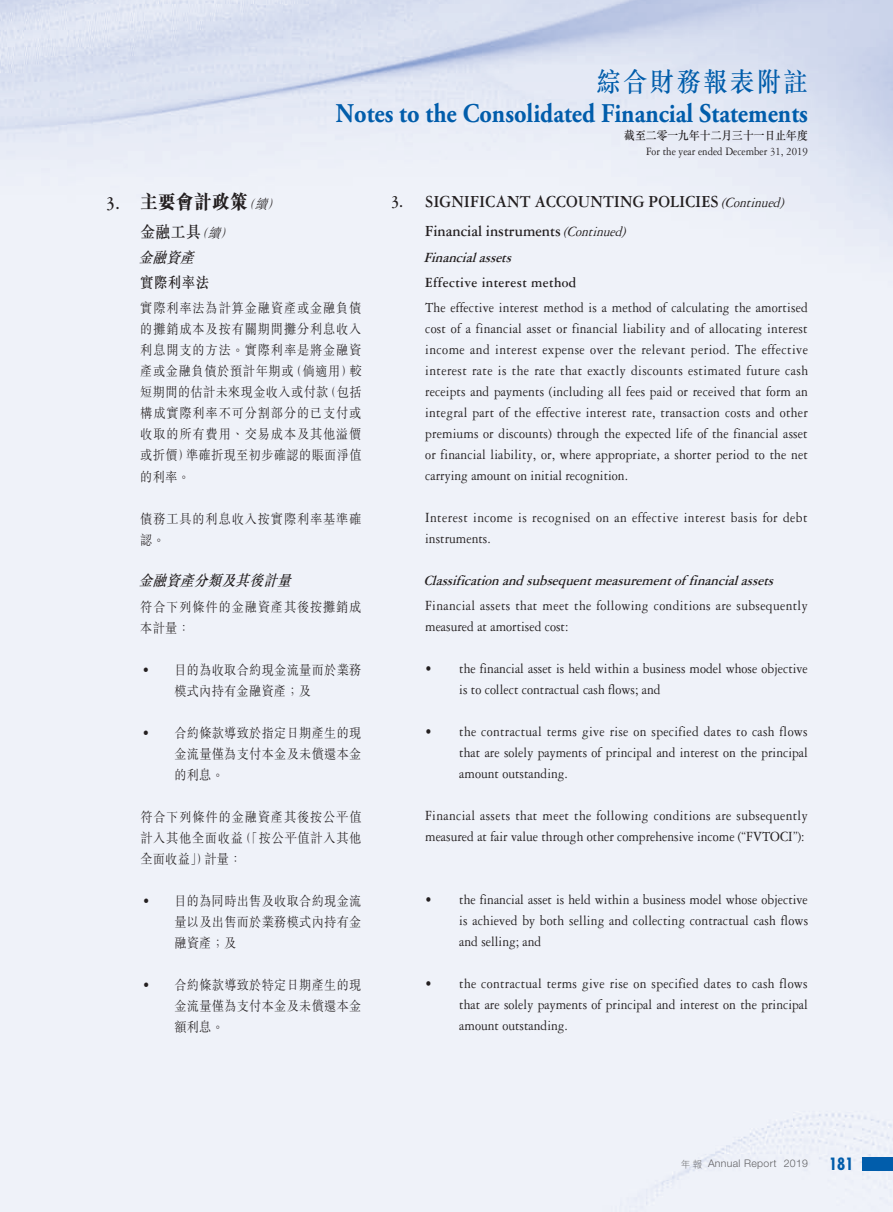
<style>
.page{position:relative;width:893px;height:1212px;background:#fff}
.page>*{position:absolute;margin:0;border:0;box-sizing:border-box;transform-origin:0 0}
.t1{font:700 27px "Adobe Garamond Pro";color:#015dab;scale:.9 1}
.t2{font:500 27px "M Sung HK";letter-spacing:.1em;color:#015dab;scale:.9 1}
.t3{font:800 19.5px "M Sung HK";letter-spacing:.025em;color:#231f20;scale:.9 1}
.t4{font:700 18px "Garamond 3 LT Std";color:#231f20;scale:.9 1}
.t5{font:700 16.5px "Garamond 3 LT Std";color:#231f20;scale:.9 1}
.t6{font:500 16.5px "M Sung HK";color:#231f20;scale:.9 1}
.t7{font:700 condensed 16.5px "Futura Std";color:#015dab}
.t8{font:15px/21px "Garamond 3 LT Std";color:#231f20;text-align:justify;scale:.9 1}
.t9{font:15px/21px "Garamond 3 LT Std";letter-spacing:.025em;color:#231f20;scale:.9 1}
.t10{font:15px/21px "Garamond 3 LT Std";letter-spacing:.03em;color:#231f20;scale:.9 1}
.t11{font:italic 700 15px "Garamond 3 LT Std";color:#231f20;scale:.9 1}
.t12{font:700 15px "Garamond 3 LT Std";letter-spacing:.025em;color:#231f20;scale:.9 1}
.t13{font:italic 500 15px "M Sung HK";color:#231f20;scale:.9 1}
.t14{font:500 15px "M Sung HK";letter-spacing:.025em;color:#231f20;scale:.9 1}
.t15{font:300 13.5px/21px "M Sung HK";letter-spacing:.03em;color:#231f20;text-align:justify;scale:.9 1}
.t16{font:300 13.5px/21px "M Sung HK";letter-spacing:.075em;color:#231f20;scale:.9 1}
.t17{font:12px "Garamond 3 LT Std";color:#231f20;scale:.9 1}
.t18{font:500 12px "M Sung HK";color:#231f20;scale:.9 1}
.t19{font:300 10.5px "Helvetica Neue LT Std";letter-spacing:.03em;color:#636366}
.s1{font-weight:400;font-style:italic;font-size:15px}
.s2{font-family:"Garamond 3 LT Std";font-weight:700}
.s3{font-weight:300;font-style:italic;font-size:13.5px}
.s4{font-family:"M Hei HK";font-size:9.75px}
</style>
<div class="page">
<img style="left:0;top:0;width:893px;height:1212px">
<div style="left:862px;top:1157px;width:31px;height:13px;background:#015dab"></div>
<h1 class="t2" style="left:596px;top:63px;width:236px">綜合財務報表附註</h1>
<h1 class="t1" style="left:336px;top:98px;width:526px">Notes to the Consolidated Financial Statements</h1>
<p class="t18" style="left:624px;top:127px;width:205px">截至二零一九年十二月三十一日止年度</p>
<p class="t17" style="left:646px;top:145px;width:181px">For the year ended December 31, 2019</p>
<p class="t4" style="left:391px;top:192px;width:442px">3. SIGNIFICANT ACCOUNTING POLICIES <span class="s1">(Continued)</span></p>
<p class="t5" style="left:425px;top:222px;width:229px">Financial instruments <span class="s1">(Continued)</span></p>
<p class="t11" style="left:424px;top:249px;width:104px">Financialassets</p>
<p class="t12" style="left:425px;top:274px;width:170px">Effective interest method</p>
<p class="t8" style="left:425px;top:297px;width:427px">The effective interest method is a method of calculating the amortised cost of a financial asset or financial liability and of allocating interest income and interest expense over the relevant period. The effective interest rate is the rate that exactly discounts estimated future cash receipts and payments (including all fees paid or received that form an integral part of the effective interest rate, transaction costs and other premiums or discounts) through the expected life of the financial asset or financial liability, or, where appropriate, a shorter period to the net carrying amount on initial recognition.</p>
<p class="t10" style="left:425px;top:507px;width:426px">Interest income is recognised on an effective interest basis for debt instruments.</p>
<p class="t11" style="left:424px;top:572px;width:395px">Classificationandsubsequentmeasurementof financialassets</p>
<p class="t9" style="left:425px;top:595px;width:426px">Financial assets that meet the following conditions are subsequently measured at amortised cost:</p>
<p class="t8" style="left:459px;top:658px;width:389px;text-indent:-34px">• the financial asset is held within a business model whose objective is to collect contractual cash flows; and</p>
<p class="t8" style="left:459px;top:721px;width:389px;text-indent:-34px">• the contractual terms give rise on specified dates to cash flows that are solely payments of principal and interest on the principal amount outstanding.</p>
<p class="t9" style="left:425px;top:805px;width:426px">Financial assets that meet the following conditions are subsequently measured at fair value through other comprehensive income (“FVTOCI”):</p>
<h2 class="t3" style="left:106px;top:188px;width:199px"><span class="s2">3.</span> 主要會計政策<span class="s3">（續）</span></h2>
<p class="t6" style="left:140px;top:220px;width:109px">金融工具<span class="s3">（續）</span></p>
<p class="t13" style="left:139px;top:247px;width:69px">金融資產</p>
<p class="t14" style="left:140px;top:272px;width:78px">實際利率法</p>
<p class="t15" style="left:140px;top:297px;width:247px">實際利率法為計算金融資產或金融負債的攤銷成本及按有關期間攤分利息收入利息開支的方法。實際利率是將金融資產或金融負債於預計年期或（倘適用）較短期間的估計未來現金收入或付款（包括構成實際利率不可分割部分的已支付或收取的所有費用、交易成本及其他溢價或折價）準確折現至初步確認的賬面淨值的利率。</p>
<p class="t16" style="left:140px;top:507px;width:247px">債務工具的利息收入按實際利率基準確認。</p>
<p class="t13" style="left:139px;top:570px;width:176px">金融資產分類及其後計量</p>
<p class="t16" style="left:140px;top:596px;width:247px">符合下列條件的金融資產其後按攤銷成本計量：</p>
<p class="t15" style="left:140px;top:659px;width:15px">‧</p>
<p class="t15" style="left:174px;top:659px;width:209px">目的為收取合約現金流量而於業務模式內持有金融資產；及</p>
<p class="t15" style="left:140px;top:722px;width:15px">‧</p>
<p class="t15" style="left:174px;top:722px;width:209px">合約條款導致於指定日期產生的現金流量僅為支付本金及未償還本金的利息。</p>
<p class="t15" style="left:140px;top:806px;width:247px">符合下列條件的金融資產其後按公平值計入其他全面收益（「按公平值計入其他全面收益」）計量：</p>
<p class="t15" style="left:140px;top:890px;width:15px">‧</p>
<p class="t15" style="left:174px;top:890px;width:209px">目的為同時出售及收取合約現金流量以及出售而於業務模式內持有金融資產；及</p>
<p class="t15" style="left:140px;top:974px;width:15px">‧</p>
<p class="t15" style="left:174px;top:974px;width:209px">合約條款導致於特定日期產生的現金流量僅為支付本金及未償還本金額利息。</p>
<p class="t8" style="left:459px;top:889px;width:389px;text-indent:-34px">• the financial asset is held within a business model whose objective is achieved by both selling and collecting contractual cash flows and selling; and</p>
<p class="t8" style="left:459px;top:973px;width:389px;text-indent:-34px">• the contractual terms give rise on specified dates to cash flows that are solely payments of principal and interest on the principal amount outstanding.</p>
<p class="t19" style="left:681px;top:1157px;width:129px"><span class="s4">年報</span> Annual Report 2019</p>
<p class="t7" style="left:829px;top:1154px;width:26px">181</p>
</div>
